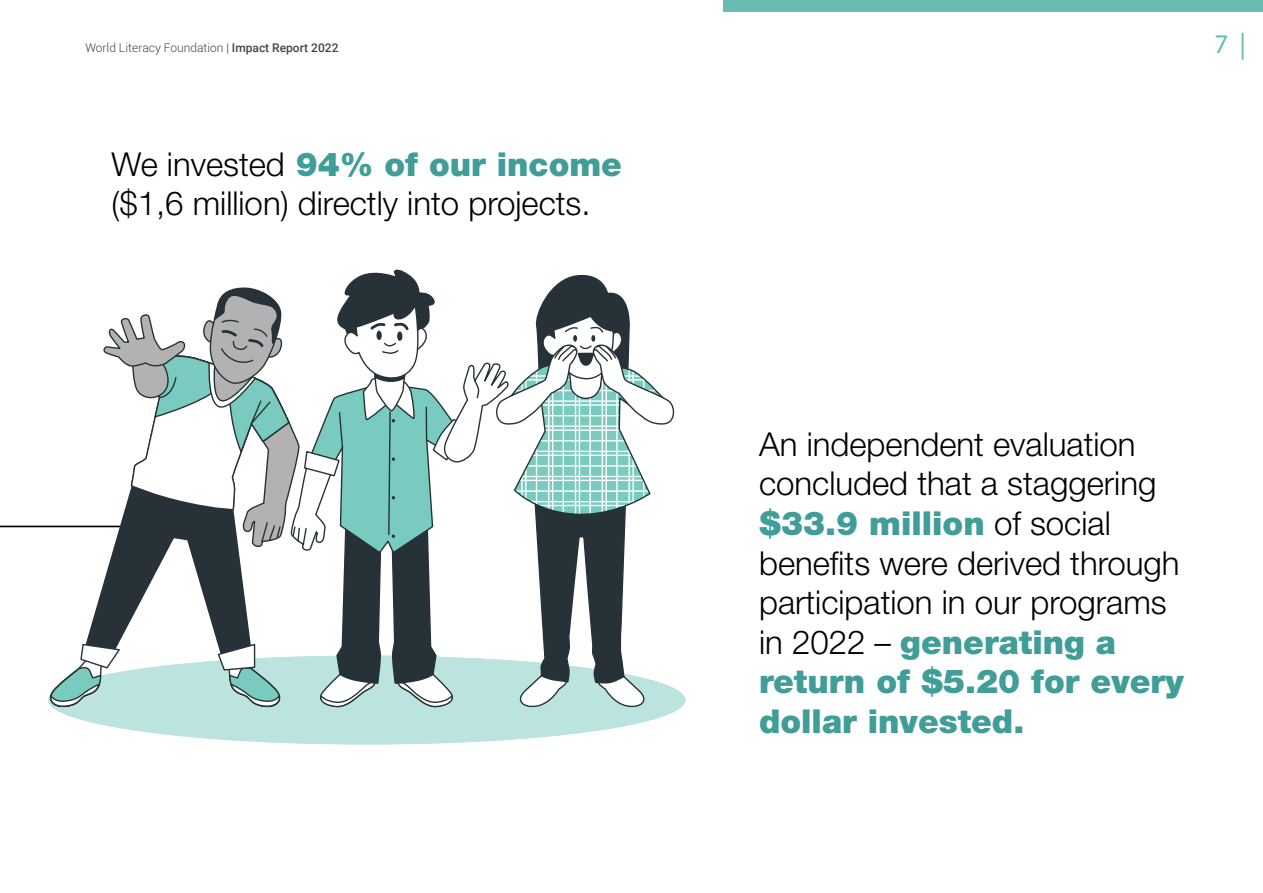
<style>
.page{position:relative;width:1263px;height:893px;background:#fff}
.page>*{position:absolute;margin:0;border:0;box-sizing:border-box;transform-origin:0 0}
.t1{font:300 33px/39.6px "Helvetica Neue LT Std";color:#000}
.t2{font:27px "Myriad Pro";color:#69bcb1}
.t3{font:300 12px "Roboto";color:#454545}
.s1{font-weight:500}
.s2{font-weight:900;color:#409d98}
</style>
<div class="page">
<div style="left:724px;top:0;width:539px;height:11px;background:#69bcb1"></div>
<hr style="left:0;top:526px;width:147px;height:1px;background:#000">
<svg style="left:47px;top:269px;width:630px;height:476px"></svg>
<p class="t3" style="left:85px;top:39px;width:255px">World Literacy Foundation | <span class="s1">Impact Report 2022</span></p>
<p class="t2" style="left:1214px;top:27px;width:33px">7 |</p>
<p class="t1" style="left:111px;top:143px;width:512px">We invested <span class="s2">94% of our income </span>($1,6 million) directly into projects.</p>
<p class="t1" style="left:759px;top:423px;width:426px">An independent evaluation concluded that a staggering <span class="s2">$33.9 million</span> of social benefits were derived through participation in our programs in 2022 – <span class="s2">generating a return of $5.20 for every dollar invested.</span></p>
</div>
